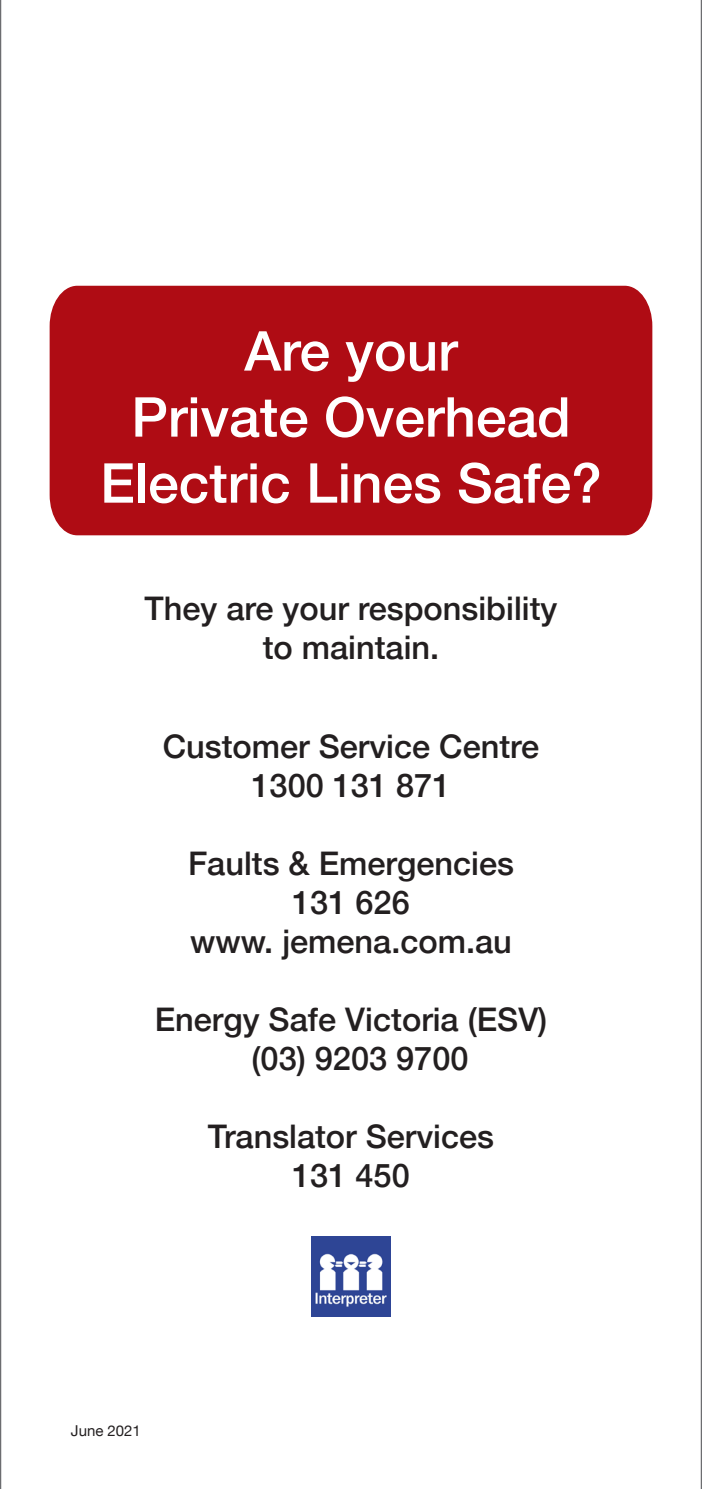
<style>
.page{position:relative;width:702px;height:1489px;background:#fff}
.page>*{position:absolute;margin:0;border:0;box-sizing:border-box;transform-origin:0 0}
.t1{font:500 55px/66px "Helvetica Neue";color:#fff;text-align:center}
.t2{font:500 32.5px/39px "Helvetica Neue";color:#231f20;text-align:center}
.t3{font:15px "Helvetica Neue";color:#231f20}
</style>
<div class="page">
<hr style="left:0;top:0;width:1px;height:1488px;background:#6c6d70">
<div style="left:50px;top:286px;width:602px;height:249px;background:#af0c14"></div>
<img style="left:311px;top:1236px;width:80px;height:79px">
<hr style="left:700px;top:0;width:2px;height:1488px;background:#6c6d70">
<p class="t1" style="left:100px;top:313px;width:503px">Are your<br>Private Overhead<br>Electric Lines Safe?</p>
<p class="t2" style="left:145px;top:586px;width:414px">They are your responsibility to maintain.</p>
<p class="t2" style="left:163px;top:724px;width:378px">Customer Service Centre</p>
<p class="t2" style="left:251px;top:763px;width:200px">1300 131 871</p>
<p class="t2" style="left:188px;top:841px;width:327px">Faults &amp; Emergencies</p>
<p class="t2" style="left:292px;top:880px;width:119px">131 626</p>
<p class="t2" style="left:190px;top:919px;width:323px">www. jemena.com.au</p>
<p class="t2" style="left:155px;top:997px;width:394px">Energy Safe Victoria (ESV)</p>
<p class="t2" style="left:251px;top:1036px;width:218px">(03) 9203 9700</p>
<p class="t2" style="left:208px;top:1114px;width:288px">Translator Services</p>
<p class="t2" style="left:292px;top:1153px;width:119px">131 450</p>
<p class="t3" style="left:71px;top:1419px;width:72px">June 2021</p>
</div>
